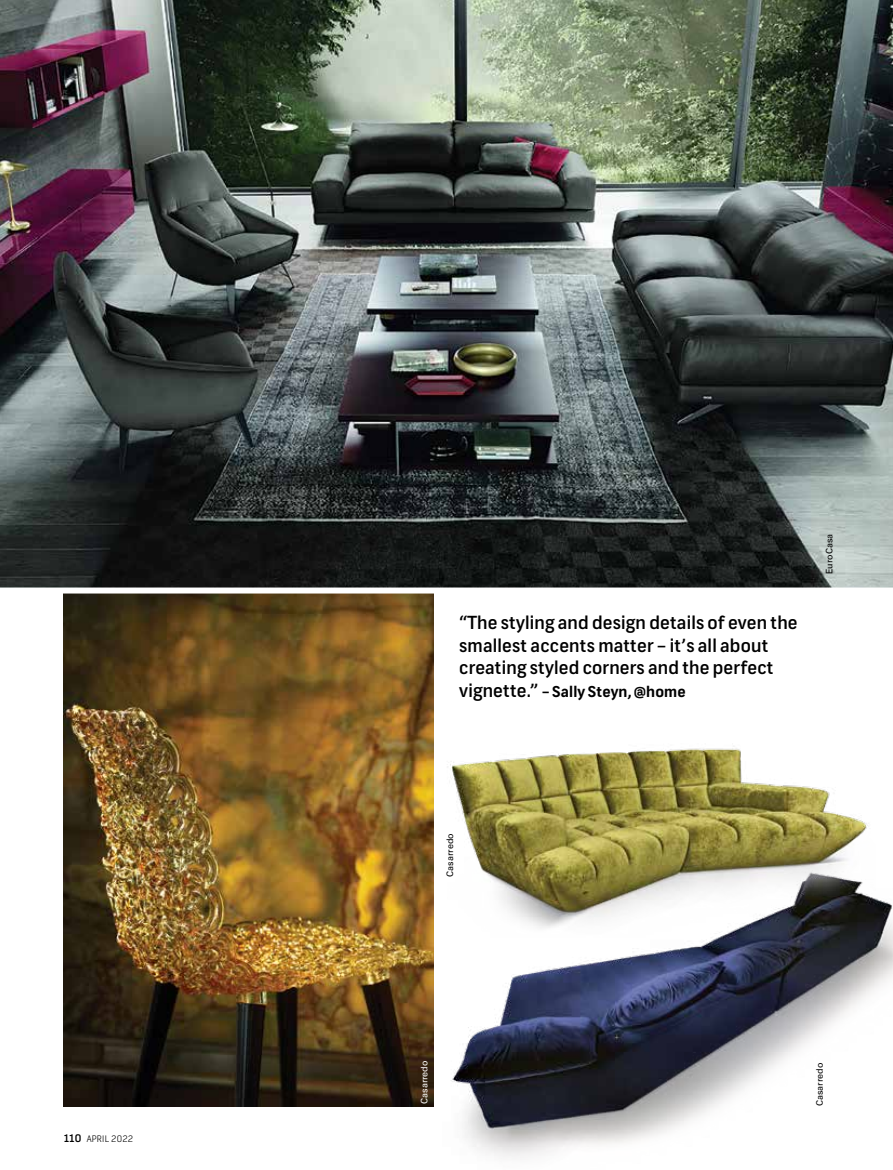
<style>
.page{position:relative;width:893px;height:1170px;background:#fff}
.page>*{position:absolute;margin:0;border:0;box-sizing:border-box;transform-origin:0 0}
.t1{font:500 18px/22.5px "Frank";letter-spacing:.01em;color:#000}
.t2{font:700 15px "Frank";letter-spacing:.01em;color:#000}
.t3{font:9px "Univers LT Std";color:#000}
.t4{font:300 9px "Frank";letter-spacing:.02em;color:#000}
.t5{font:9px "Univers LT Std";color:#fff}
.s1{font-weight:500;font-size:10.5px}
.s2{font-weight:500;font-size:18px}
</style>
<div class="page">
<img style="left:64px;top:593px;width:370px;height:513px">
<img style="left:0;top:0;width:893px;height:587px">
<img style="left:391px;top:775px;width:502px;height:383px">
<img style="left:438px;top:746px;width:438px;height:191px">
<p class="t4" style="left:64px;top:1133px;width:71px"><span class="s1">110</span> APRIL 2022</p>
<p class="t1" style="left:459px;top:612px;width:340px">“The styling and design details of even the smallest accents matter – it’s all about creating styled corners and the perfect</p>
<p class="t2" style="left:459px;top:682px;width:228px"><span class="s2">vignette.”</span> – Sally Steyn, @home</p>
<p class="t3" style="left:824px;top:574px;width:42px;rotate:-90deg">EuroCasa</p>
<p class="t3" style="left:444px;top:876px;width:45px;rotate:-90deg">Casarredo</p>
<p class="t5" style="left:419px;top:1103px;width:45px;rotate:-90deg">Casarredo</p>
<p class="t3" style="left:814px;top:1106px;width:45px;rotate:-90deg">Casarredo</p>
</div>
